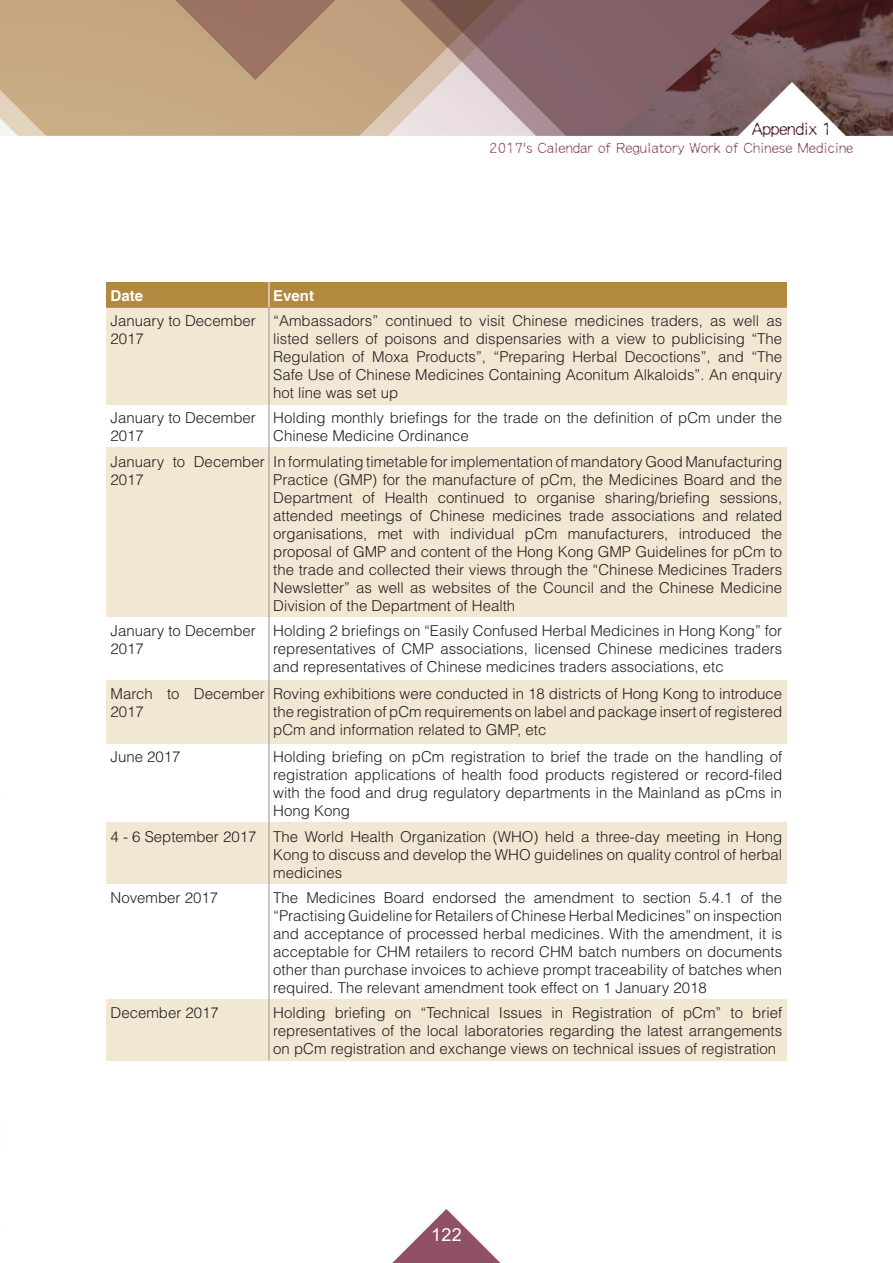
<style>
.page{position:relative;width:893px;height:1263px;background:#fff}
.page>*{position:absolute;margin:0;border:0;box-sizing:border-box;transform-origin:0 0}
.t1{font:18px "DF Gu Yin Std W5";letter-spacing:-.025em;color:#511b34}
.t2{font:18px "Arial";color:#fff}
.t3{font:300 15px/18px "Helvetica LT Std";color:#231f20;text-align:justify}
.t4{font:15px "DF Gu Yin Std W5";color:#905169}
.t5{font:700 15px "Helvetica";color:#fff}
</style>
<div class="page">
<img style="left:0;top:0;width:893px;height:1263px">
<div style="left:106px;top:405px;width:163px;height:43px;background:#fff"></div>
<div style="left:269px;top:405px;width:517px;height:43px;background:#fff"></div>
<div style="left:106px;top:617px;width:163px;height:63px;background:#fff"></div>
<div style="left:269px;top:617px;width:517px;height:63px;background:#fff"></div>
<div style="left:106px;top:743px;width:163px;height:80px;background:#fff"></div>
<div style="left:269px;top:743px;width:517px;height:80px;background:#fff"></div>
<div style="left:106px;top:884px;width:163px;height:115px;background:#fff"></div>
<div style="left:269px;top:884px;width:517px;height:115px;background:#fff"></div>
<div style="left:106px;top:282px;width:163px;height:25px;background:#b2893e"></div>
<div style="left:269px;top:282px;width:517px;height:25px;background:#b2893e"></div>
<div style="left:106px;top:307px;width:163px;height:98px;background:#f2e7d3"></div>
<div style="left:269px;top:307px;width:517px;height:98px;background:#f2e7d3"></div>
<div style="left:106px;top:448px;width:163px;height:169px;background:#f2e7d3"></div>
<div style="left:269px;top:448px;width:517px;height:169px;background:#f2e7d3"></div>
<div style="left:106px;top:680px;width:163px;height:63px;background:#f2e7d3"></div>
<div style="left:269px;top:680px;width:517px;height:63px;background:#f2e7d3"></div>
<div style="left:106px;top:823px;width:163px;height:61px;background:#f2e7d3"></div>
<div style="left:269px;top:823px;width:517px;height:61px;background:#f2e7d3"></div>
<div style="left:106px;top:999px;width:163px;height:61px;background:#f2e7d3"></div>
<div style="left:269px;top:999px;width:517px;height:61px;background:#f2e7d3"></div>
<hr style="left:106px;top:307px;width:163px;height:1px;background:#b2893e">
<hr style="left:269px;top:307px;width:517px;height:1px;background:#b2893e">
<hr style="left:269px;top:308px;width:1px;height:97px;background:#939598">
<hr style="left:269px;top:405px;width:1px;height:43px;background:#939598">
<hr style="left:269px;top:448px;width:1px;height:169px;background:#939598">
<hr style="left:269px;top:617px;width:1px;height:63px;background:#939598">
<hr style="left:269px;top:680px;width:1px;height:63px;background:#939598">
<hr style="left:269px;top:743px;width:1px;height:80px;background:#939598">
<hr style="left:269px;top:823px;width:1px;height:61px;background:#939598">
<hr style="left:269px;top:884px;width:1px;height:115px;background:#939598">
<hr style="left:269px;top:999px;width:1px;height:61px;background:#939598">
<svg style="left:269px;top:282px;width:1px;height:25px"></svg>
<p class="t1" style="left:752px;top:118px;width:82px">Appendix 1</p>
<p class="t4" style="left:489px;top:140px;width:366px">2017's Calendar of Regulatory Work of Chinese Medicine</p>
<p class="t5" style="left:111px;top:287px;width:34px">Date</p>
<p class="t5" style="left:273px;top:287px;width:42px">Event</p>
<p class="t3" style="left:111px;top:312px;width:147px">January to December<br>2017</p>
<p class="t3" style="left:273px;top:312px;width:511px">“Ambassadors” continued to visit Chinese medicines traders, as well as listed sellers of poisons and dispensaries with a view to publicising “The Regulation of Moxa Products”, “Preparing Herbal Decoctions”, and “The Safe Use of Chinese Medicines Containing Aconitum Alkaloids”. An enquiry hot line was set up</p>
<p class="t3" style="left:111px;top:409px;width:147px">January to December<br>2017</p>
<p class="t3" style="left:273px;top:409px;width:511px">Holding monthly briefings for the trade on the definition of pCm under the<br>Chinese Medicine Ordinance</p>
<p class="t3" style="left:111px;top:452px;width:156px">January to December<br>2017</p>
<p class="t3" style="left:273px;top:452px;width:511px">In formulating timetable for implementation of mandatory Good Manufacturing Practice (GMP) for the manufacture of pCm, the Medicines Board and the Department of Health continued to organise sharing/briefing sessions, attended meetings of Chinese medicines trade associations and related organisations, met with individual pCm manufacturers, introduced the proposal of GMP and content of the Hong Kong GMP Guidelines for pCm to the trade and collected their views through the “Chinese Medicines Traders Newsletter” as well as websites of the Council and the Chinese Medicine Division of the Department of Health</p>
<p class="t3" style="left:111px;top:621px;width:147px">January to December<br>2017</p>
<p class="t3" style="left:273px;top:621px;width:511px">Holding 2 briefings on “Easily Confused Herbal Medicines in Hong Kong” for representatives of CMP associations, licensed Chinese medicines traders and representatives of Chinese medicines traders associations, etc</p>
<p class="t3" style="left:111px;top:685px;width:156px">March to December<br>2017</p>
<p class="t3" style="left:273px;top:685px;width:511px">Roving exhibitions were conducted in 18 districts of Hong Kong to introduce the registration of pCm requirements on label and package insert of registered pCm and information related to GMP, etc</p>
<p class="t3" style="left:111px;top:748px;width:72px">June 2017</p>
<p class="t3" style="left:273px;top:748px;width:511px">Holding briefing on pCm registration to brief the trade on the handling of registration applications of health food products registered or record-filed with the food and drug regulatory departments in the Mainland as pCms in Hong Kong</p>
<p class="t3" style="left:273px;top:827px;width:511px;text-indent:-163px">4 - 6 September 2017 The World Health Organization (WHO) held a three-day meeting in Hong Kong to discuss and develop the WHO guidelines on quality control of herbal medicines</p>
<p class="t3" style="left:111px;top:888px;width:109px">November 2017</p>
<p class="t3" style="left:273px;top:888px;width:511px">The Medicines Board endorsed the amendment to section 5.4.1 of the “Practising Guideline for Retailers of Chinese Herbal Medicines” on inspection and acceptance of processed herbal medicines. With the amendment, it is acceptable for CHM retailers to record CHM batch numbers on documents other than purchase invoices to achieve prompt traceability of batches when required. The relevant amendment took effect on 1 January 2018</p>
<p class="t3" style="left:111px;top:1003px;width:110px">December 2017</p>
<p class="t3" style="left:273px;top:1003px;width:510px">Holding briefing on “Technical Issues in Registration of pCm” to brief representatives of the local laboratories regarding the latest arrangements on pCm registration and exchange views on technical issues of registration</p>
<p class="t2" style="left:431px;top:1222px;width:32px">122</p>
</div>
